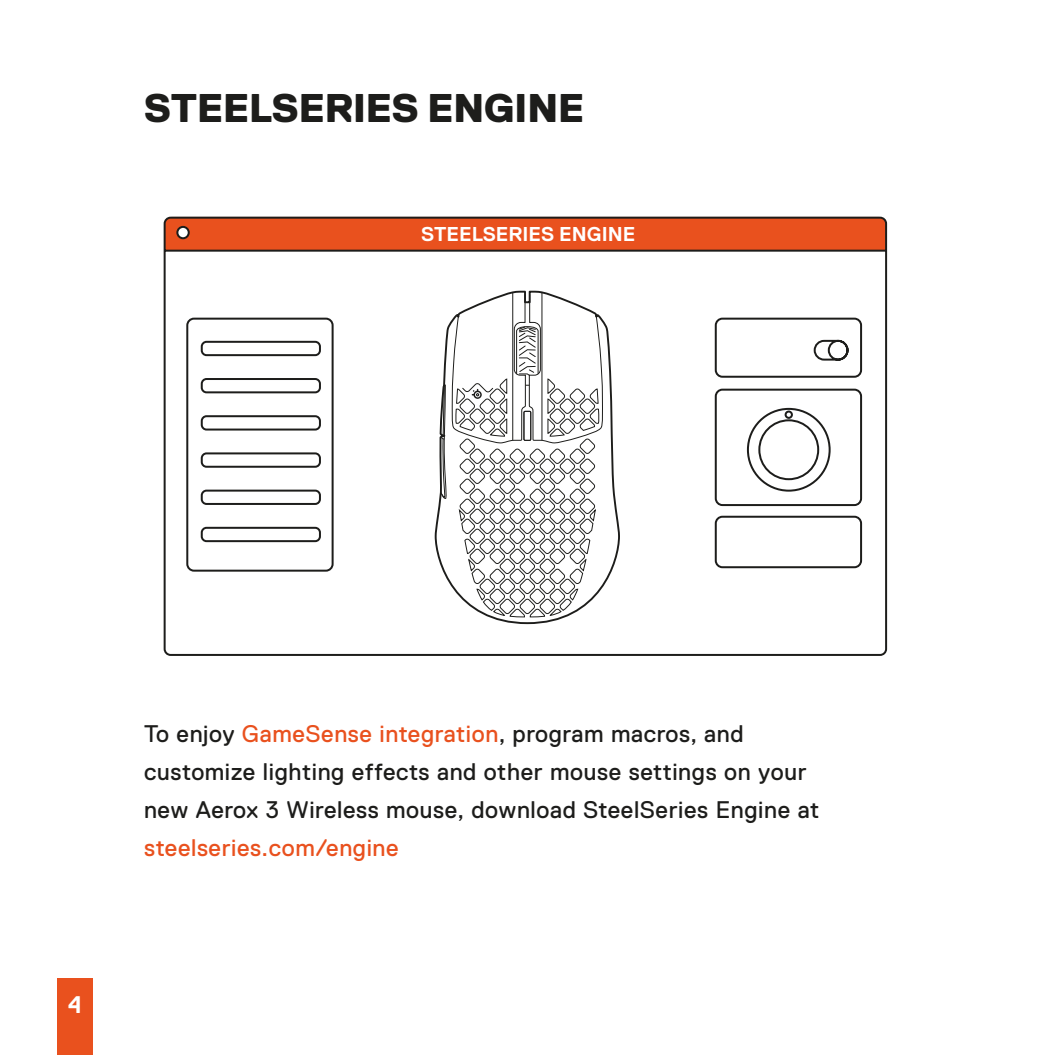
<style>
.page{position:relative;width:1055px;height:1055px;background:#fff}
.page>*{position:absolute;margin:0;border:0;box-sizing:border-box;transform-origin:0 0}
.t1{font:800 40px "Replica Pro";color:#1d1d1b}
.t2{font:24px/38px "Replica Pro";letter-spacing:.025em;color:#1d1d1b}
.t3{font:24px "Replica Pro";letter-spacing:.025em;color:#e9511e}
.t4{font:700 24px "Replica Pro";color:#fff}
.t5{font:700 20px "Replica Pro";color:#fff}
.s1{color:#e9511e}
</style>
<div class="page">
<svg style="left:163px;top:216px;width:725px;height:440px"></svg>
<div style="left:177px;top:227px;width:12px;height:11px;background:#fff;border-radius:50%"></div>
<div style="left:176px;top:226px;width:14px;height:13px;border:2px solid #1d1d1b;border-radius:50%"></div>
<svg style="left:185px;top:316px;width:678px;height:256px"></svg>
<svg style="left:746px;top:339px;width:103px;height:153px"></svg>
<svg style="left:200px;top:340px;width:122px;height:203px"></svg>
<svg style="left:434px;top:290px;width:187px;height:335px"></svg>
<div style="left:579px;top:498px;width:16px;height:16px;border:1px solid #1d1d1b;border-radius:6px"></div>
<div style="left:559px;top:498px;width:16px;height:16px;border:1px solid #1d1d1b;border-radius:6px"></div>
<div style="left:539px;top:498px;width:16px;height:16px;border:1px solid #1d1d1b;border-radius:6px"></div>
<div style="left:519px;top:498px;width:16px;height:16px;border:1px solid #1d1d1b;border-radius:6px"></div>
<div style="left:499px;top:498px;width:16px;height:16px;border:1px solid #1d1d1b;border-radius:6px"></div>
<div style="left:479px;top:498px;width:16px;height:16px;border:1px solid #1d1d1b;border-radius:6px"></div>
<div style="left:459px;top:498px;width:16px;height:16px;border:1px solid #1d1d1b;border-radius:6px"></div>
<div style="left:569px;top:488px;width:16px;height:16px;border:1px solid #1d1d1b;border-radius:6px"></div>
<div style="left:549px;top:488px;width:16px;height:16px;border:1px solid #1d1d1b;border-radius:6px"></div>
<div style="left:529px;top:488px;width:16px;height:16px;border:1px solid #1d1d1b;border-radius:6px"></div>
<div style="left:509px;top:488px;width:16px;height:16px;border:1px solid #1d1d1b;border-radius:6px"></div>
<div style="left:489px;top:488px;width:16px;height:16px;border:1px solid #1d1d1b;border-radius:6px"></div>
<div style="left:469px;top:488px;width:16px;height:16px;border:1px solid #1d1d1b;border-radius:6px"></div>
<svg style="left:458px;top:507px;width:138px;height:111px"></svg>
<svg style="left:439px;top:293px;width:164px;height:206px"></svg>
<div style="left:57px;top:978px;width:36px;height:76px;background:#e9511e"></div>
<h1 class="t1" style="left:144px;top:86px;width:441px">STEELSERIES ENGINE</h1>
<p class="t5" style="left:421px;top:223px;width:216px">STEELSERIES ENGINE</p>
<p class="t4" style="left:68px;top:991px;width:15px">4</p>
<p class="t2" style="left:144px;top:715px;width:676px">To enjoy <span class="s1">GameSense integration</span>, program macros, and customize lighting effects and other mouse settings on your new Aerox 3 Wireless mouse, download SteelSeries Engine at</p>
<p class="t3" style="left:144px;top:834px;width:256px">steelseries.com/engine</p>
</div>
